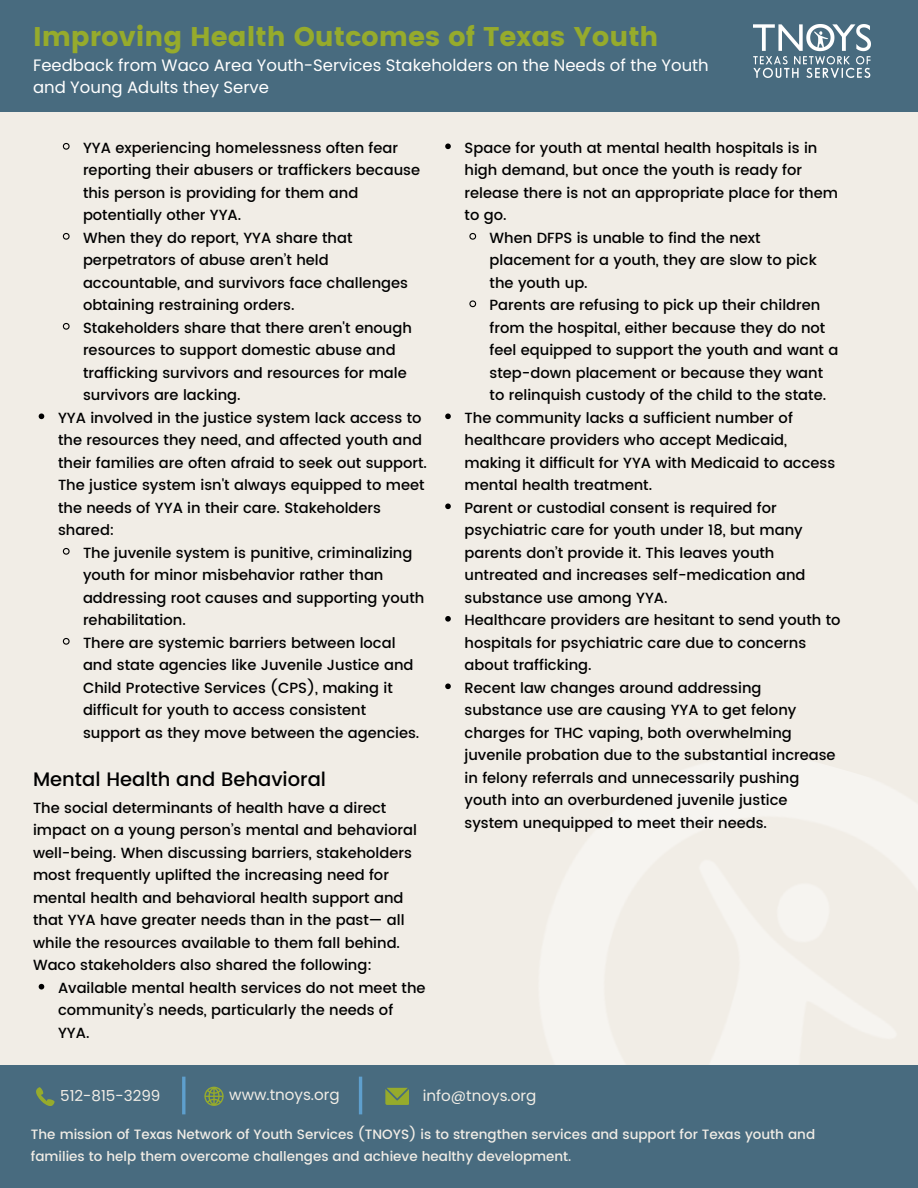
<style>
.page{position:relative;width:918px;height:1188px;background:#f1ede6}
.page>*{position:absolute;margin:0;border:0;box-sizing:border-box;transform-origin:0 0}
.t1{font:27px "Poppins";color:#96ab2c}
.t2{font:500 19.5px "Poppins";color:#000}
.t3{font:16.5px/22.5px "Poppins";color:#fff}
.t4{font:15.15px "Poppins";color:#f1ede6}
.t5{font:500 14.7px/22.5px "Poppins";color:#000}
.t6{font:500 13.5px/21.3px "Poppins";color:#f1ede6}
</style>
<div class="page">
<div style="left:0;top:1065px;width:918px;height:123px;background:#486b7f"></div>
<div style="left:0;top:0;width:918px;height:111px;background:#486b7f"></div>
<svg style="left:204px;top:1087px;width:20px;height:19px"></svg>
<svg style="left:36px;top:1087px;width:18px;height:18px"></svg>
<svg style="left:385px;top:1088px;width:24px;height:17px"></svg>
<hr style="left:182px;top:1077px;width:3px;height:37px;background:#5e9fcd">
<hr style="left:359px;top:1077px;width:3px;height:37px;background:#5e9fcd">
<img style="left:754px;top:24px;width:117px;height:53px">
<svg style="left:62px;top:142px;width:8px;height:8px"></svg>
<svg style="left:62px;top:232px;width:8px;height:8px"></svg>
<svg style="left:62px;top:322px;width:8px;height:8px"></svg>
<svg style="left:39px;top:414px;width:5px;height:5px"></svg>
<svg style="left:62px;top:547px;width:8px;height:8px"></svg>
<svg style="left:62px;top:637px;width:8px;height:8px"></svg>
<svg style="left:39px;top:984px;width:5px;height:6px"></svg>
<svg style="left:445px;top:144px;width:6px;height:5px"></svg>
<svg style="left:469px;top:232px;width:8px;height:8px"></svg>
<svg style="left:469px;top:300px;width:8px;height:8px"></svg>
<svg style="left:445px;top:414px;width:6px;height:5px"></svg>
<svg style="left:445px;top:504px;width:6px;height:5px"></svg>
<svg style="left:445px;top:616px;width:6px;height:6px"></svg>
<svg style="left:445px;top:684px;width:6px;height:5px"></svg>
<h2 class="t1" style="left:33px;top:21px;width:627px">Improving Health Outcomes of Texas Youth</h2>
<p class="t3" style="left:33px;top:54px;width:677px">Feedback from Waco Area Youth-Services Stakeholders on the Needs of the Youth and Young Adults they Serve</p>
<p class="t5" style="left:83px;top:136px;width:339px">YYA experiencing homelessness often fear reporting their abusers or traffickers because this person is providing for them and potentially other YYA.</p>
<h2 class="t5" style="left:83px;top:226px;width:327px">When they do report, YYA share that perpetrators of abuse aren’t held accountable, and survivors face challenges obtaining restraining orders.</h2>
<p class="t5" style="left:83px;top:316px;width:330px">Stakeholders share that there aren't enough resources to support domestic abuse and trafficking survivors and resources for male survivors are lacking.</p>
<p class="t5" style="left:58px;top:406px;width:370px">YYA involved in the justice system lack access to the resources they need, and affected youth and their families are often afraid to seek out support.<br>The justice system isn't always equipped to meet the needs of YYA in their care. Stakeholders shared:</p>
<p class="t5" style="left:83px;top:541px;width:343px">The juvenile system is punitive, criminalizing youth for minor misbehavior rather than addressing root causes and supporting youth rehabilitation.</p>
<p class="t5" style="left:83px;top:631px;width:338px">There are systemic barriers between local and state agencies like Juvenile Justice and Child Protective Services (CPS), making it difficult for youth to access consistent support as they move between the agencies.</p>
<p class="t2" style="left:33px;top:768px;width:294px">Mental Health and Behavioral</p>
<p class="t5" style="left:33px;top:797px;width:385px">The social determinants of health have a direct impact on a young person’s mental and behavioral well-being. When discussing barriers, stakeholders most frequently uplifted the increasing need for mental health and behavioral health support and that YYA have greater needs than in the past— all while the resources available to them fall behind.<br>Waco stakeholders also shared the following:</p>
<p class="t5" style="left:58px;top:977px;width:369px">Available mental health services do not meet the community’s needs, particularly the needs of<br>YYA.</p>
<p class="t5" style="left:465px;top:136px;width:375px">Space for youth at mental health hospitals is in high demand, but once the youth is ready for release there is not an appropriate place for them to go.</p>
<p class="t5" style="left:490px;top:226px;width:329px">When DFPS is unable to find the next placement for a youth, they are slow to pick the youth up.</p>
<p class="t5" style="left:490px;top:294px;width:350px">Parents are refusing to pick up their children from the hospital, either because they do not feel equipped to support the youth and want a step-down placement or because they want to relinquish custody of the child to the state.</p>
<p class="t5" style="left:465px;top:406px;width:372px">The community lacks a sufficient number of healthcare providers who accept Medicaid, making it difficult for YYA with Medicaid to access mental health treatment.</p>
<p class="t5" style="left:465px;top:496px;width:343px">Parent or custodial consent is required for psychiatric care for youth under 18, but many parents don’t provide it. This leaves youth untreated and increases self-medication and substance use among YYA.</p>
<p class="t5" style="left:465px;top:609px;width:378px">Healthcare providers are hesitant to send youth to hospitals for psychiatric care due to concerns about trafficking.</p>
<p class="t5" style="left:465px;top:676px;width:373px">Recent law changes around addressing substance use are causing YYA to get felony charges for THC vaping, both overwhelming juvenile probation due to the substantial increase in felony referrals and unnecessarily pushing youth into an overburdened juvenile justice system unequipped to meet their needs.</p>
<p class="t4" style="left:60px;top:1085px;width:102px">512-815-3299</p>
<p class="t4" style="left:229px;top:1084px;width:112px">www.tnoys.org</p>
<p class="t4" style="left:423px;top:1085px;width:115px">info@tnoys.org</p>
<h3 class="t6" style="left:31px;top:1124px;width:786px">The mission of Texas Network of Youth Services (TNOYS) is to strengthen services and support for Texas youth and families to help them overcome challenges and achieve healthy development.</h3>
</div>
